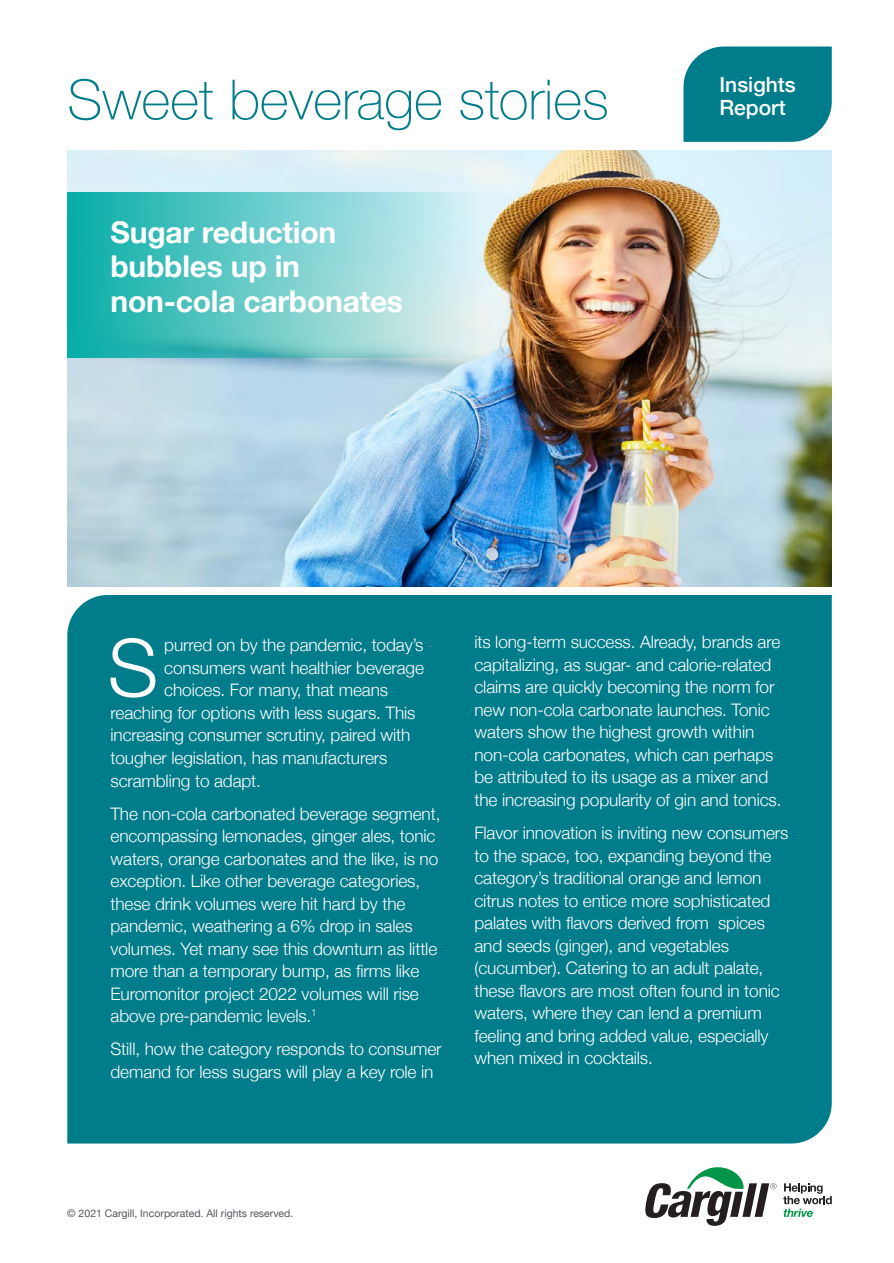
<style>
.page{position:relative;width:894px;height:1263px;background:#fff}
.page>*{position:absolute;margin:0;border:0;box-sizing:border-box;transform-origin:0 0}
.t1{font:300 80.25px "Helvetica Neue";color:#fff}
.t2{font:100 55.5px "Helvetica Neue";color:#007c8a}
.t3{font:700 30px/34.5px "Helvetica Neue";letter-spacing:-.01em;color:#fff}
.t4{font:500 21px "Helvetica Neue";color:#fff}
.t5{font:300 17.25px/22.5px "Helvetica Neue";letter-spacing:-.01em;color:#fff}
.FOOTNOTES{font:10.5px "Helvetica Neue";color:#535860}
</style>
<div class="page">
<img style="left:67px;top:150px;width:764px;height:436px">
<svg style="left:645px;top:1167px;width:131px;height:58px"></svg>
<svg style="left:783px;top:1183px;width:48px;height:34px"></svg>
<svg style="left:683px;top:46px;width:148px;height:96px;background:#0e8390"></svg>
<div style="left:67px;top:595px;width:764px;height:548px;background:#007c8a"></div>
<svg style="left:67px;top:192px;width:411px;height:166px;background:#71cdcb"></svg>
<p class="t2" style="left:67px;top:57px;width:543px">Sweet beverage stories</p>
<p class="t3" style="left:110px;top:215px;width:294px">Sugar reduction bubbles up in non-cola carbonates</p>
<p class="t4" style="left:719px;top:68px;width:78px">Insights</p>
<p class="t4" style="left:719px;top:90px;width:68px">Report</p>
<p class="t1" style="left:108px;top:603px;width:52px">S</p>
<p class="t5" style="left:164px;top:633px;width:261px">purred on by the pandemic, today’s</p>
<p class="t5" style="left:164px;top:655px;width:261px">consumers want healthier beverage</p>
<p class="t5" style="left:164px;top:678px;width:225px">choices. For many, that means</p>
<p class="t5" style="left:110px;top:700px;width:306px">reaching for options with less sugars. This</p>
<p class="t5" style="left:110px;top:723px;width:301px">increasing consumer scrutiny, paired with</p>
<p class="t5" style="left:110px;top:745px;width:278px">tougher legislation, has manufacturers</p>
<p class="t5" style="left:110px;top:768px;width:152px">scrambling to adapt.</p>
<p class="t5" style="left:110px;top:801px;width:331px">The non-cola carbonated beverage segment, encompassing lemonades, ginger ales, tonic waters, orange carbonates and the like, is no exception. Like other beverage categories, these drink volumes were hit hard by the pandemic, weathering a 6% drop in sales volumes. Yet many see this downturn as little more than a temporary bump, as firms like Euromonitor project 2022 volumes will rise above pre-pandemic levels.<sup>1</sup></p>
<p class="t5" style="left:110px;top:1036px;width:332px">Still, how the category responds to consumer demand for less sugars will play a key role in</p>
<p class="t5" style="left:474px;top:630px;width:308px">its long-term success. Already, brands are capitalizing, as sugar- and calorie-related claims are quickly becoming the norm for new non-cola carbonate launches. Tonic waters show the highest growth within non-cola carbonates, which can perhaps be attributed to its usage as a mixer and the increasing popularity of gin and tonics.</p>
<p class="t5" style="left:474px;top:820px;width:315px">Flavor innovation is inviting new consumers to the space, too, expanding beyond the category’s traditional orange and lemon citrus notes to entice more sophisticated palates with flavors derived from spices and seeds (ginger), and vegetables (cucumber). Catering to an adult palate, these flavors are most often found in tonic waters, where they can lend a premium feeling and bring added value, especially when mixed in cocktails.</p>
<p class="FOOTNOTES" style="left:67px;top:1205px;width:227px">© 2021 Cargill, Incorporated. All rights reserved.</p>
</div>
